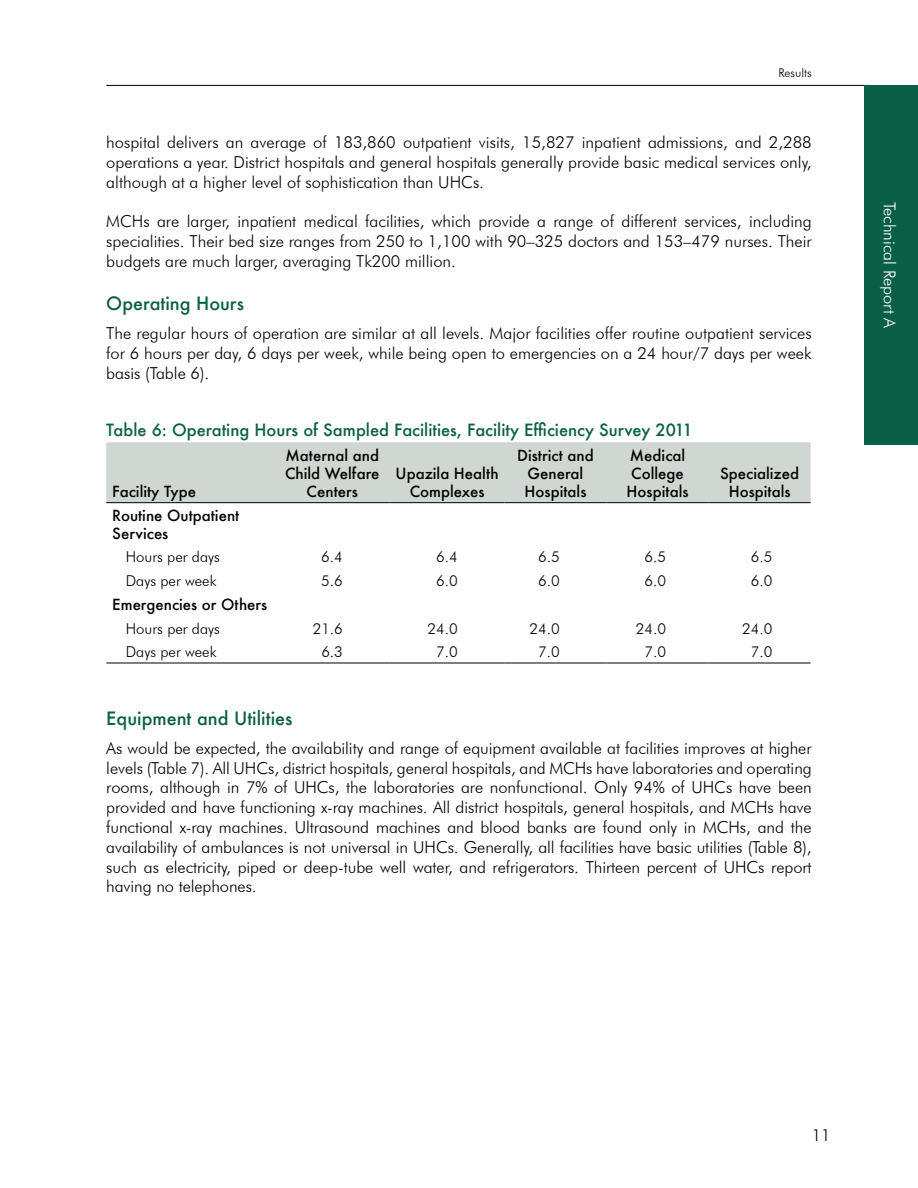
<style>
.page{position:relative;width:918px;height:1188px;background:#fff}
.page>*{position:absolute;margin:0;border:0;box-sizing:border-box;transform-origin:0 0}
.t1{font:500 18px "Futura";color:#095f45}
.t2{font:300 16.5px/19.8px "Futura BT";color:#000;text-align:justify}
.t3{font:500 16.5px "Futura";color:#095f45}
.t4{font:300 16.5px "Futura BT";color:#fff}
.t5{font:500 15px/18px "Futura";color:#000;text-align:center}
.t6{font:300 15px "Futura BT";color:#000}
.t7{font:300 12px "Futura BT";color:#000}
</style>
<div class="page">
<hr style="left:106px;top:85px;width:765px;height:1px;background:#000">
<div style="left:864px;top:85px;width:54px;height:360px;background:#095f45"></div>
<div style="left:106px;top:442px;width:705px;height:60px;background:#d0d7d2"></div>
<hr style="left:106px;top:502px;width:169px;height:1px;background:#000">
<hr style="left:275px;top:502px;width:115px;height:1px;background:#000">
<hr style="left:390px;top:502px;width:114px;height:1px;background:#000">
<hr style="left:504px;top:502px;width:103px;height:1px;background:#000">
<hr style="left:607px;top:502px;width:102px;height:1px;background:#000">
<hr style="left:709px;top:502px;width:102px;height:1px;background:#000">
<hr style="left:106px;top:663px;width:169px;height:1px;background:#000">
<hr style="left:275px;top:663px;width:115px;height:1px;background:#000">
<hr style="left:390px;top:663px;width:114px;height:1px;background:#000">
<hr style="left:504px;top:663px;width:103px;height:1px;background:#000">
<hr style="left:607px;top:663px;width:102px;height:1px;background:#000">
<hr style="left:709px;top:663px;width:102px;height:1px;background:#000">
<p class="t7" style="left:778px;top:66px;width:35px">Results</p>
<p class="t2" style="left:106px;top:132px;width:707px">hospital delivers an average of 183,860 outpatient visits, 15,827 inpatient admissions, and 2,288 operations a year. District hospitals and general hospitals generally provide basic medical services only, although at a higher level of sophistication than UHCs.</p>
<p class="t2" style="left:106px;top:212px;width:707px">MCHs are larger, inpatient medical facilities, which provide a range of different services, including specialities. Their bed size ranges from 250 to 1,100 with 90–325 doctors and 153–479 nurses. Their budgets are much larger, averaging Tk200 million.</p>
<p class="t1" style="left:106px;top:291px;width:139px">Operating Hours</p>
<p class="t2" style="left:106px;top:323px;width:707px">The regular hours of operation are similar at all levels. Major facilities offer routine outpatient services for 6 hours per day, 6 days per week, while being open to emergencies on a 24 hour/7 days per week basis (Table 6).</p>
<p class="t3" style="left:106px;top:419px;width:588px">Table 6: Operating Hours of Sampled Facilities, Facility Efficiency Survey 2011</p>
<p class="t5" style="left:112px;top:482px;width:85px">Facility Type</p>
<p class="t5" style="left:285px;top:446px;width:96px">Maternal and<br>Child Welfare<br>Centers</p>
<p class="t5" style="left:396px;top:464px;width:105px">Upazila Health<br>Complexes</p>
<p class="t5" style="left:517px;top:446px;width:78px">District and<br>General<br>Hospitals</p>
<p class="t5" style="left:627px;top:446px;width:63px">Medical<br>College<br>Hospitals</p>
<p class="t5" style="left:720px;top:464px;width:80px">Specialized<br>Hospitals</p>
<p class="t5" style="left:112px;top:506px;width:129px;text-align:left">Routine Outpatient<br>Services</p>
<p class="t6" style="left:126px;top:548px;width:96px">Hours per days</p>
<p class="t6" style="left:321px;top:548px;width:23px">6.4</p>
<p class="t6" style="left:436px;top:548px;width:23px">6.4</p>
<p class="t6" style="left:538px;top:548px;width:23px">6.5</p>
<p class="t6" style="left:644px;top:548px;width:23px">6.5</p>
<p class="t6" style="left:751px;top:548px;width:23px">6.5</p>
<p class="t6" style="left:126px;top:571px;width:92px">Days per week</p>
<p class="t6" style="left:321px;top:571px;width:23px">5.6</p>
<p class="t6" style="left:436px;top:571px;width:23px">6.0</p>
<p class="t6" style="left:538px;top:571px;width:23px">6.0</p>
<p class="t6" style="left:644px;top:571px;width:23px">6.0</p>
<p class="t6" style="left:751px;top:571px;width:23px">6.0</p>
<p class="t5" style="left:112px;top:595px;width:156px">Emergencies or Others</p>
<p class="t6" style="left:126px;top:619px;width:96px">Hours per days</p>
<p class="t6" style="left:313px;top:619px;width:32px">21.6</p>
<p class="t6" style="left:428px;top:619px;width:32px">24.0</p>
<p class="t6" style="left:530px;top:619px;width:32px">24.0</p>
<p class="t6" style="left:636px;top:619px;width:32px">24.0</p>
<p class="t6" style="left:742px;top:619px;width:32px">24.0</p>
<p class="t6" style="left:126px;top:643px;width:92px">Days per week</p>
<p class="t6" style="left:321px;top:643px;width:23px">6.3</p>
<p class="t6" style="left:436px;top:643px;width:23px">7.0</p>
<p class="t6" style="left:538px;top:643px;width:23px">7.0</p>
<p class="t6" style="left:645px;top:643px;width:23px">7.0</p>
<p class="t6" style="left:751px;top:643px;width:23px">7.0</p>
<p class="t1" style="left:106px;top:706px;width:188px">Equipment and Utilities</p>
<p class="t2" style="left:106px;top:738px;width:707px">As would be expected, the availability and range of equipment available at facilities improves at higher levels (Table 7). All UHCs, district hospitals, general hospitals, and MCHs have laboratories and operating rooms, although in 7% of UHCs, the laboratories are nonfunctional. Only 94% of UHCs have been provided and have functioning x-ray machines. All district hospitals, general hospitals, and MCHs have functional x-ray machines. Ultrasound machines and blood banks are found only in MCHs, and the availability of ambulances is not universal in UHCs. Generally, all facilities have basic utilities (Table 8), such as electricity, piped or deep-tube well water, and refrigerators. Thirteen percent of UHCs report having no telephones.</p>
<p class="t4" style="left:900px;top:202px;width:128px;rotate:90deg">Technical Report A</p>
<p class="t2" style="left:812px;top:1125px;width:21px">11</p>
</div>
